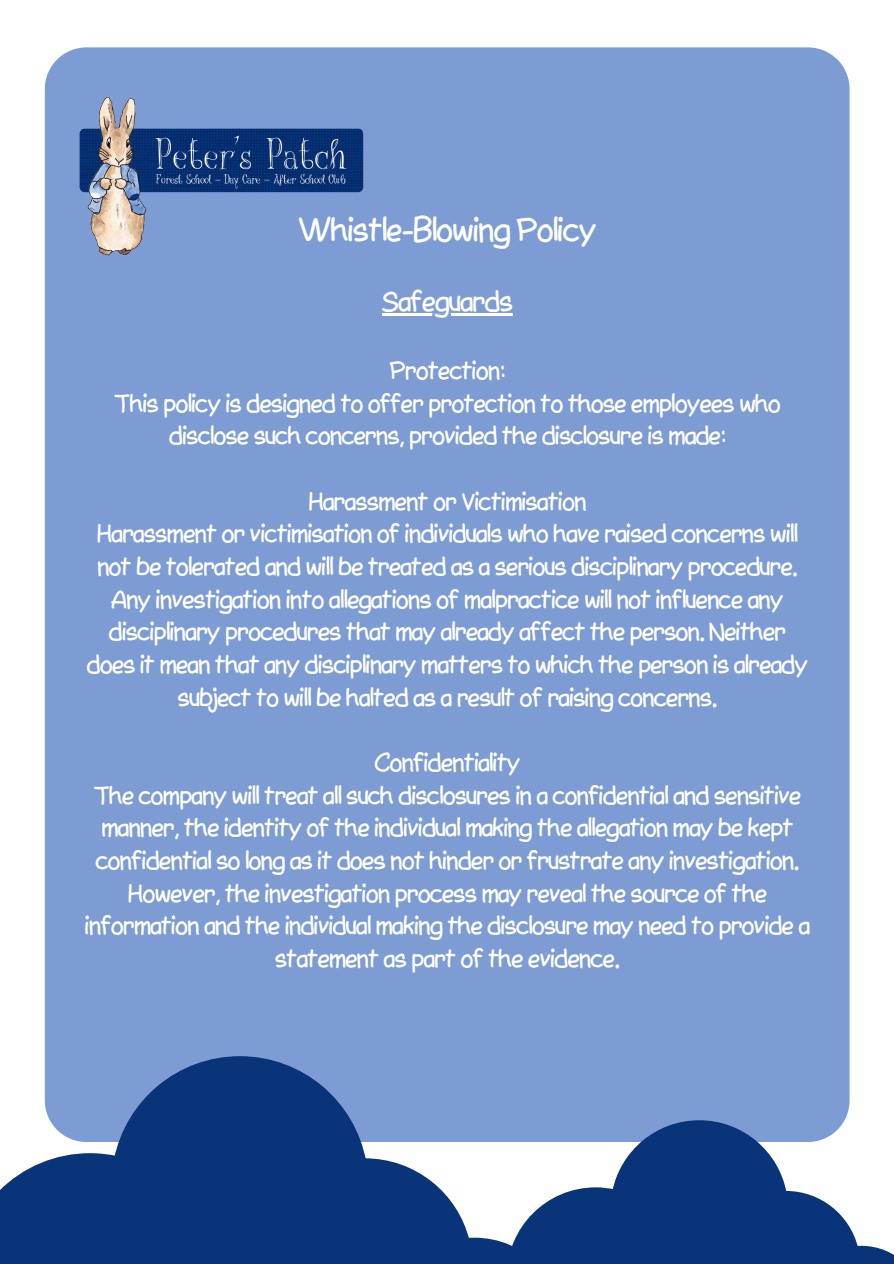
<style>
.page{position:relative;width:894px;height:1264px;background:#fff}
.page>*{position:absolute;margin:0;border:0;box-sizing:border-box;transform-origin:0 0}
.t1{font:31.5px "QD Better Comic Sans Alternates";color:#fff}
.t2{font:27px "QD Better Comic Sans Alternates";color:#fff}
.t3{font:24px/32.7px "QD Better Comic Sans Alternates";color:#fff;text-align:center}
</style>
<div class="page">
<div style="left:45px;top:47px;width:804px;height:1094px;background:#7d9cd3;border-radius:42px"></div>
<img style="left:79px;top:96px;width:285px;height:160px">
<svg style="left:0;top:1056px;width:506px;height:207px;fill:#09347a"></svg>
<svg style="left:506px;top:1120px;width:387px;height:143px;fill:#09347a"></svg>
<hr style="left:382px;top:314px;width:130px;height:2px;background:#fff">
<p class="t1" style="left:298px;top:213px;width:298px">Whistle-Blowing Policy</p>
<p class="t2" style="left:382px;top:288px;width:132px">Safeguards</p>
<p class="t3" style="left:390px;top:355px;width:116px">Protection:</p>
<p class="t3" style="left:114px;top:388px;width:667px">This policy is designed to offer protection to those employees who disclose such concerns, provided the disclosure is made:</p>
<p class="t3" style="left:308px;top:486px;width:279px">Harassment or Victimisation</p>
<p class="t3" style="left:87px;top:519px;width:722px">Harassment or victimisation of individuals who have raised concerns will not be tolerated and will be treated as a serious disciplinary procedure.<br>Any investigation into allegations of malpractice will not influence any disciplinary procedures that may already affect the person. Neither does it mean that any disciplinary matters to which the person is already subject to will be halted as a result of raising concerns.</p>
<p class="t3" style="left:374px;top:747px;width:147px">Confidentiality</p>
<p class="t3" style="left:85px;top:780px;width:725px">The company will treat all such disclosures in a confidential and sensitive manner, the identity of the individual making the allegation may be kept confidential so long as it does not hinder or frustrate any investigation.<br>However, the investigation process may reveal the source of the information and the individual making the disclosure may need to provide a statement as part of the evidence.</p>
</div>
